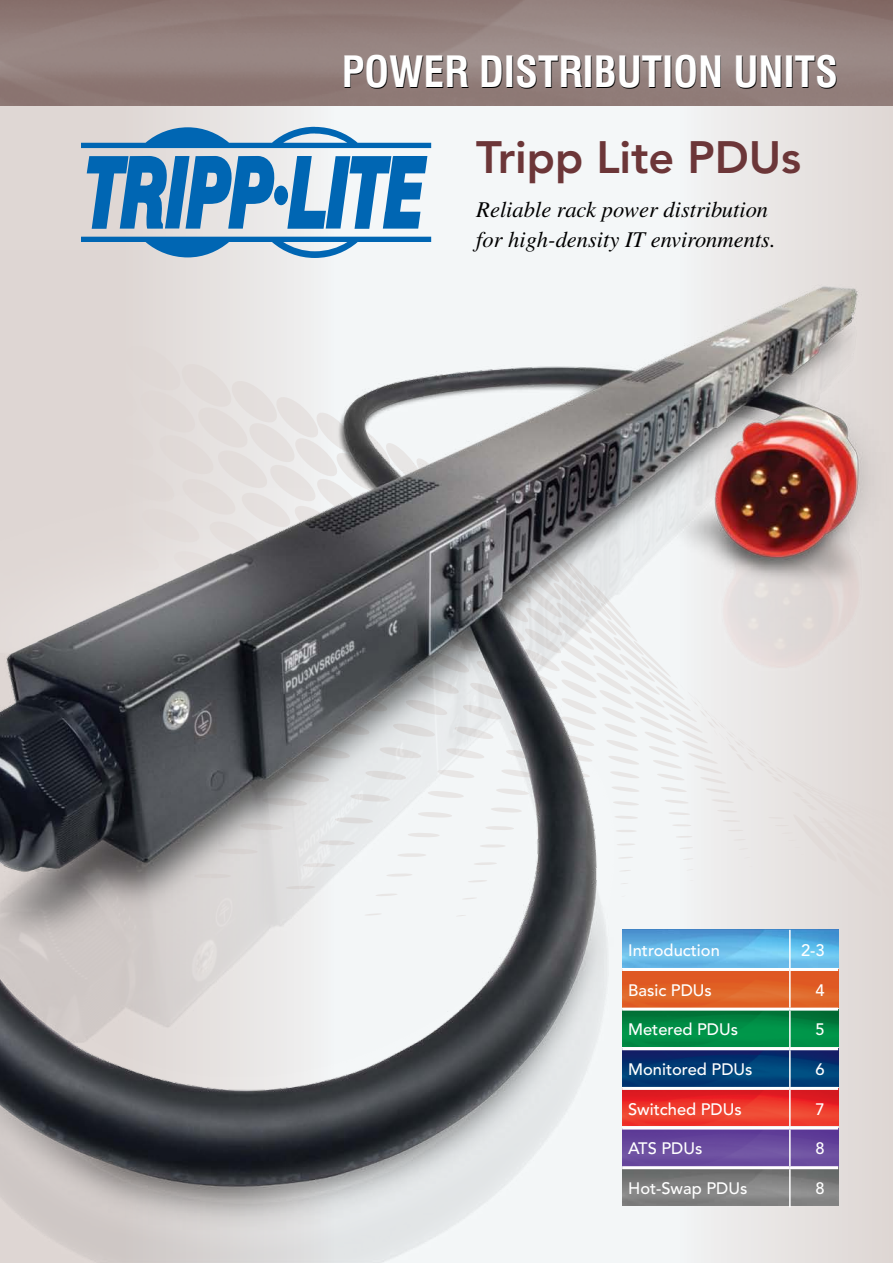
<style>
.page{position:relative;width:893px;height:1263px;background:#fff}
.page>*{position:absolute;margin:0;border:0;box-sizing:border-box;transform-origin:0 0}
.t1{font:800 45px "Avenir";letter-spacing:-.005em;color:#6c3638}
.t2{font:700 condensed 42px "Swiss 721 BT";color:#000}
.t3{font:italic 22.5px/30px "Times";color:#000}
.t4{font:500 16.5px "Avenir";color:#fff}
</style>
<div class="page">
<svg style="left:75px;top:106px;width:818px;height:145px"></svg>
<img style="left:0;top:0;width:893px;height:106px">
<img style="left:0;top:251px;width:893px;height:1012px">
<img style="left:622px;top:929px;width:216px;height:39px">
<img style="left:622px;top:971px;width:216px;height:36px">
<img style="left:622px;top:1010px;width:216px;height:36px">
<img style="left:622px;top:1050px;width:216px;height:36px">
<img style="left:622px;top:1090px;width:216px;height:36px">
<img style="left:622px;top:1129px;width:216px;height:37px">
<img style="left:622px;top:1169px;width:216px;height:37px">
<div style="left:274px;top:186px;width:14px;height:19px;background:#0066b3;border-radius:50%"></div>
<svg style="left:87px;top:156px;width:189px;height:73px;background:#5292c2"></svg>
<svg style="left:287px;top:156px;width:140px;height:73px"></svg>
<svg style="left:81px;top:127px;width:350px;height:21px"></svg>
<svg style="left:81px;top:237px;width:350px;height:21px"></svg>
<hr style="left:789px;top:930px;width:2px;height:38px;background:#fff">
<hr style="left:789px;top:971px;width:2px;height:36px;background:#fff">
<hr style="left:789px;top:1010px;width:2px;height:37px;background:#fff">
<hr style="left:789px;top:1050px;width:2px;height:37px;background:#fff">
<hr style="left:789px;top:1090px;width:2px;height:36px;background:#fff">
<hr style="left:789px;top:1129px;width:2px;height:37px;background:#fff">
<hr style="left:789px;top:1169px;width:2px;height:38px;background:#fff">
<hr style="left:622px;top:968px;width:168px;height:3px;background:#fff">
<hr style="left:790px;top:968px;width:48px;height:3px;background:#fff">
<hr style="left:622px;top:1007px;width:168px;height:3px;background:#fff">
<hr style="left:790px;top:1007px;width:48px;height:3px;background:#fff">
<hr style="left:622px;top:1047px;width:168px;height:3px;background:#fff">
<hr style="left:790px;top:1047px;width:48px;height:3px;background:#fff">
<hr style="left:622px;top:1087px;width:168px;height:3px;background:#fff">
<hr style="left:790px;top:1087px;width:48px;height:3px;background:#fff">
<hr style="left:622px;top:1126px;width:168px;height:3px;background:#fff">
<hr style="left:790px;top:1126px;width:48px;height:3px;background:#fff">
<hr style="left:622px;top:1166px;width:168px;height:3px;background:#fff">
<hr style="left:790px;top:1166px;width:48px;height:3px;background:#fff">
<p class="t2" style="left:342px;top:47px;width:498px">POWER DISTRIBUTION UNITS</p>
<p class="t1" style="left:476px;top:131px;width:326px">Tripp Lite PDUs</p>
<p class="t3" style="left:476px;top:194px;width:301px">Reliable rack power distribution for high-density IT environments.</p>
<p class="t4" style="left:628px;top:941px;width:93px">Introduction</p>
<p class="t4" style="left:801px;top:941px;width:25px">2-3</p>
<p class="t4" style="left:628px;top:980px;width:85px">Basic PDUs</p>
<p class="t4" style="left:815px;top:980px;width:11px">4</p>
<p class="t4" style="left:628px;top:1020px;width:112px">Metered PDUs</p>
<p class="t4" style="left:815px;top:1020px;width:11px">5</p>
<p class="t4" style="left:628px;top:1060px;width:126px">Monitored PDUs</p>
<p class="t4" style="left:815px;top:1060px;width:11px">6</p>
<p class="t4" style="left:628px;top:1099px;width:115px">Switched PDUs</p>
<p class="t4" style="left:815px;top:1099px;width:11px">7</p>
<p class="t4" style="left:628px;top:1139px;width:76px">ATS PDUs</p>
<p class="t4" style="left:815px;top:1139px;width:11px">8</p>
<p class="t4" style="left:628px;top:1178px;width:121px">Hot-Swap PDUs</p>
<p class="t4" style="left:815px;top:1178px;width:11px">8</p>
</div>
